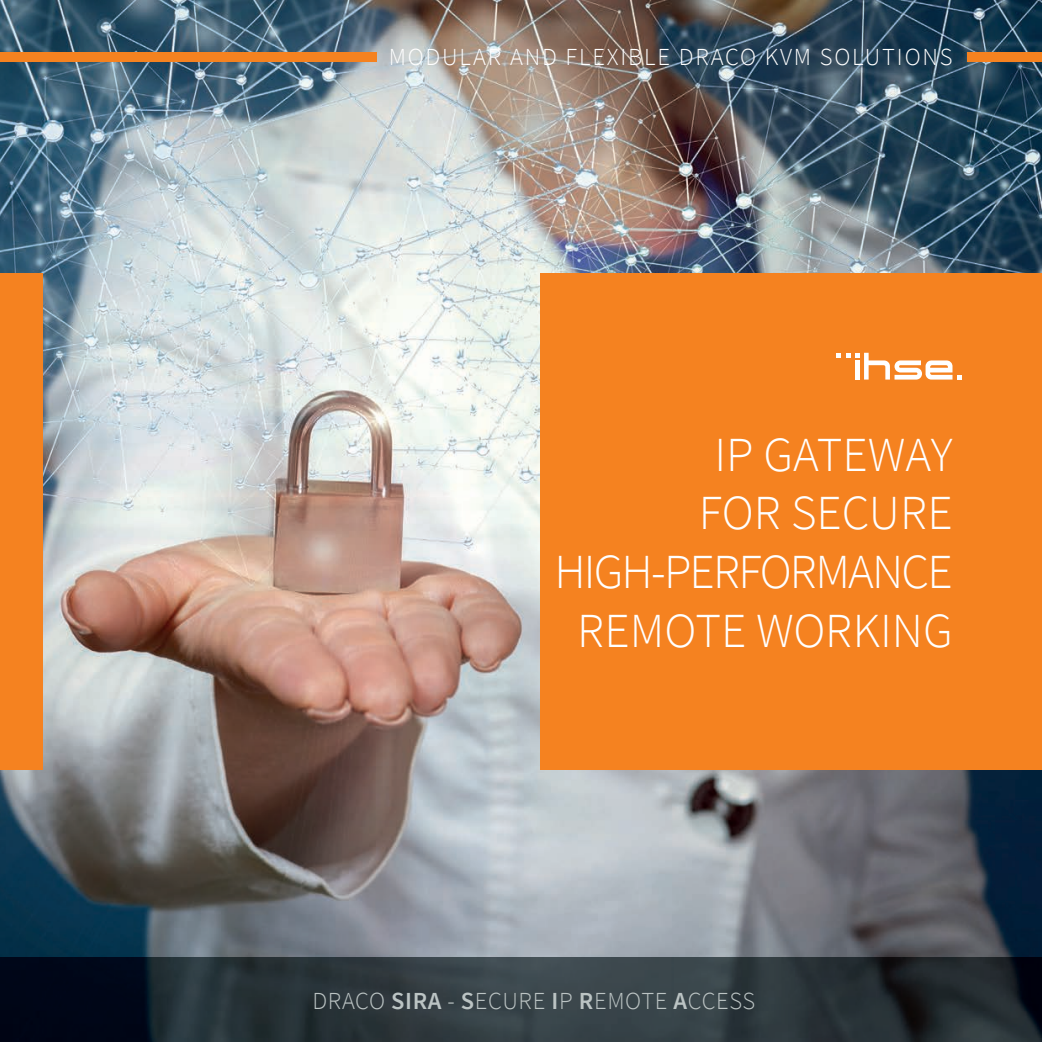
<style>
.page{position:relative;width:1042px;height:1042px;background:#fff}
.page>*{position:absolute;margin:0;border:0;box-sizing:border-box;transform-origin:0 0}
.t1{font:300 49px/58.8px "Source Sans Pro";letter-spacing:-.005em;color:#fff;text-align:right}
.t2{font:300 24.5px "Source Sans Pro";letter-spacing:.075em;color:#fff}
.t3{font:300 24.5px "Source Sans Pro";letter-spacing:.025em;color:#bcc4c4}
.s1{font-weight:600}
</style>
<div class="page">
<img style="left:0;top:0;width:1042px;height:957px">
<img style="left:0;top:957px;width:1042px;height:85px">
<div style="left:0;top:52px;width:377px;height:10px;background:#f58220"></div>
<div style="left:967px;top:52px;width:75px;height:10px;background:#f58220"></div>
<div style="left:541px;top:273px;width:501px;height:496px;background:#f58220"></div>
<div style="left:0;top:273px;width:42px;height:496px;background:#f58220"></div>
<svg style="left:836px;top:353px;width:125px;height:26px"></svg>
<p class="t2" style="left:389px;top:42px;width:565px">MODULAR AND FLEXIBLE DRACO KVM SOLUTIONS</p>
<p class="t1" style="left:554px;top:425px;width:400px">IP GATEWAY<br>FOR SECURE<br>HIGH-PERFORMANCE<br>REMOTE WORKING</p>
<p class="t3" style="left:312px;top:986px;width:444px">DRACO <span class="s1">SIRA</span> - <span class="s1">S</span>ECURE <span class="s1">I</span>P <span class="s1">R</span>EMOTE <span class="s1">A</span>CCESS</p>
</div>
